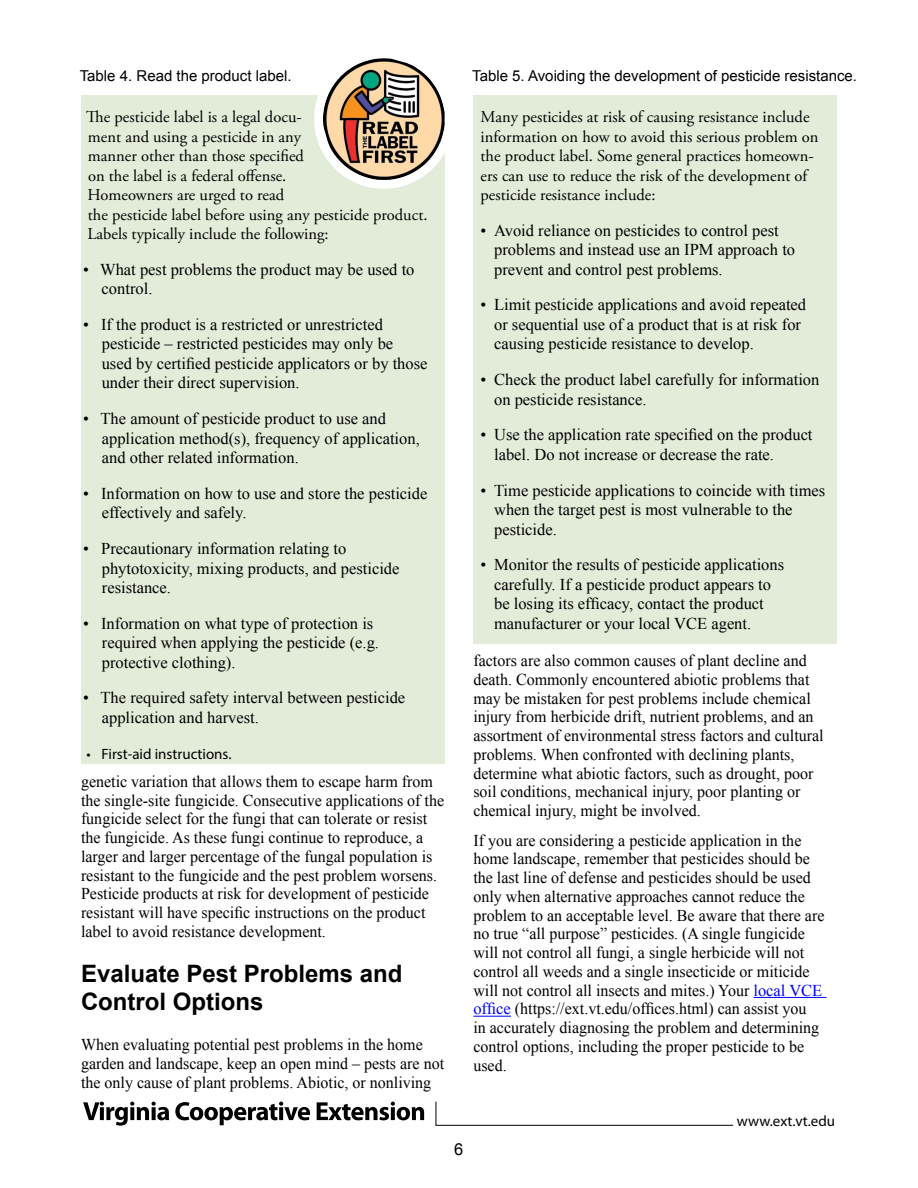
<style>
.page{position:relative;width:918px;height:1188px;background:#fff}
.page>*{position:absolute;margin:0;border:0;box-sizing:border-box;transform-origin:0 0}
.t1{font:700 24px/28.5px "Arial";color:#000}
.t2{font:16.5px/18.8px "Times New Roman";color:#000}
.t3{font:16.5px/19.5px "Adobe Garamond Pro";color:#000}
.t4{font:16.5px "Arial";color:#000}
.t5{font:15px "Arial";color:#000}
.t6{font:15px "Myriad Pro";color:#000}
.s1{color:#00f}
</style>
<div class="page">
<svg style="left:83px;top:1102px;width:86px;height:24px"></svg>
<svg style="left:175px;top:1102px;width:135px;height:23px"></svg>
<svg style="left:317px;top:1102px;width:107px;height:18px"></svg>
<svg style="left:435px;top:1101px;width:298px;height:25px"></svg>
<div style="left:81px;top:95px;width:364px;height:669px;background:#e3ecd9"></div>
<div style="left:473px;top:95px;width:364px;height:549px;background:#e3ecd9"></div>
<hr style="left:753px;top:997px;width:73px;height:1px;background:#00f">
<hr style="left:473px;top:1016px;width:38px;height:1px;background:#00f">
<div style="left:314px;top:49px;width:139px;height:140px;background:#fff;border-radius:50%"></div>
<img style="left:323px;top:58px;width:121px;height:122px">
<p class="t5" style="left:80px;top:66px;width:213px">Table 4. Read the product label.</p>
<p class="t5" style="left:472px;top:66px;width:386px">Table 5. Avoiding the development of pesticide resistance.</p>
<p class="t3" style="left:86px;top:108px;width:343px">The pesticide label is a legal docu-<br>ment and using a pesticide in any<br>manner other than those specified<br>on the label is a federal offense.<br>Homeowners are urged to read<br>the pesticide label before using any pesticide product.<br>Labels typically include the following:</p>
<p class="t2" style="left:102px;top:259px;width:314px;line-height:19.5px;text-indent:-18px">• What pest problems the product may be used to control.</p>
<p class="t2" style="left:102px;top:314px;width:327px;line-height:19.5px;text-indent:-19px">• If the product is a restricted or unrestricted pesticide – restricted pesticides may only be used by certified pesticide applicators or by those under their direct supervision.</p>
<p class="t2" style="left:102px;top:409px;width:320px;line-height:19.5px;text-indent:-19px">• The amount of pesticide product to use and application method(s), frequency of application, and other related information.</p>
<p class="t2" style="left:102px;top:483px;width:327px;line-height:19.5px;text-indent:-19px">• Information on how to use and store the pesticide effectively and safely.</p>
<p class="t2" style="left:102px;top:539px;width:299px;line-height:19.5px;text-indent:-19px">• Precautionary information relating to phytotoxicity, mixing products, and pesticide resistance.</p>
<p class="t2" style="left:102px;top:613px;width:279px;line-height:19.5px;text-indent:-19px">• Information on what type of protection is required when applying the pesticide (e.g. protective clothing).</p>
<p class="t2" style="left:102px;top:688px;width:305px;line-height:19.5px;text-indent:-19px">• The required safety interval between pesticide application and harvest.</p>
<p class="t6" style="left:86px;top:744px;width:147px">• First-aid instructions.</p>
<p class="t2" style="left:81px;top:772px;width:365px">genetic variation that allows them to escape harm from the single-site fungicide. Consecutive applications of the fungicide select for the fungi that can tolerate or resist the fungicide. As these fungi continue to reproduce, a larger and larger percentage of the fungal population is resistant to the fungicide and the pest problem worsens.<br>Pesticide products at risk for development of pesticide resistant will have specific instructions on the product label to avoid resistance development.</p>
<h1 class="t1" style="left:81px;top:960px;width:323px">Evaluate Pest Problems and<br>Control Options</h1>
<p class="t2" style="left:81px;top:1035px;width:365px">When evaluating potential pest problems in the home garden and landscape, keep an open mind – pests are not the only cause of plant problems. Abiotic, or nonliving</p>
<p class="t3" style="left:481px;top:108px;width:339px">Many pesticides at risk of causing resistance include information on how to avoid this serious problem on the product label. Some general practices homeown&shy;ers can use to reduce the risk of the development of pesticide resistance include:</p>
<p class="t2" style="left:494px;top:220px;width:303px;line-height:19.5px;text-indent:-14px">• Avoid reliance on pesticides to control pest problems and instead use an IPM approach to prevent and control pest problems.</p>
<p class="t2" style="left:494px;top:295px;width:314px;line-height:19.5px;text-indent:-14px">• Limit pesticide applications and avoid repeated or sequential use of a product that is at risk for causing pesticide resistance to develop.</p>
<p class="t2" style="left:494px;top:370px;width:327px;line-height:19.5px;text-indent:-14px">• Check the product label carefully for information on pesticide resistance.</p>
<p class="t2" style="left:494px;top:425px;width:320px;line-height:19.5px;text-indent:-14px">• Use the application rate specified on the product label. Do not increase or decrease the rate.</p>
<p class="t2" style="left:494px;top:480px;width:333px;line-height:19.5px;text-indent:-14px">• Time pesticide applications to coincide with times when the target pest is most vulnerable to the pesticide.</p>
<p class="t2" style="left:494px;top:555px;width:292px;line-height:19.5px;text-indent:-14px">• Monitor the results of pesticide applications carefully. If a pesticide product appears to be losing its efficacy, contact the product manufacturer or your local VCE agent.</p>
<p class="t2" style="left:473px;top:651px;width:352px">factors are also common causes of plant decline and death. Commonly encountered abiotic problems that may be mistaken for pest problems include chemical injury from herbicide drift, nutrient problems, and an assortment of environmental stress factors and cultural problems. When confronted with declining plants, determine what abiotic factors, such as drought, poor soil conditions, mechanical injury, poor planting or chemical injury, might be involved.</p>
<p class="t2" style="left:473px;top:830px;width:353px">If you are considering a pesticide application in the home landscape, remember that pesticides should be the last line of defense and pesticides should be used only when alternative approaches cannot reduce the problem to an acceptable level. Be aware that there are no true “all purpose” pesticides. (A single fungicide will not control all fungi, a single herbicide will not control all weeds and a single insecticide or miticide will not control all insects and mites.) Your <span class="s1">local VCE office</span> (https://ext.vt.edu/offices.html) can assist you<br>in accurately diagnosing the problem and determining control options, including the proper pesticide to be used.</p>
<p class="t4" style="left:454px;top:1139px;width:11px">6</p>
<p class="t6" style="left:737px;top:1112px;width:100px">www.ext.vt.edu</p>
</div>
